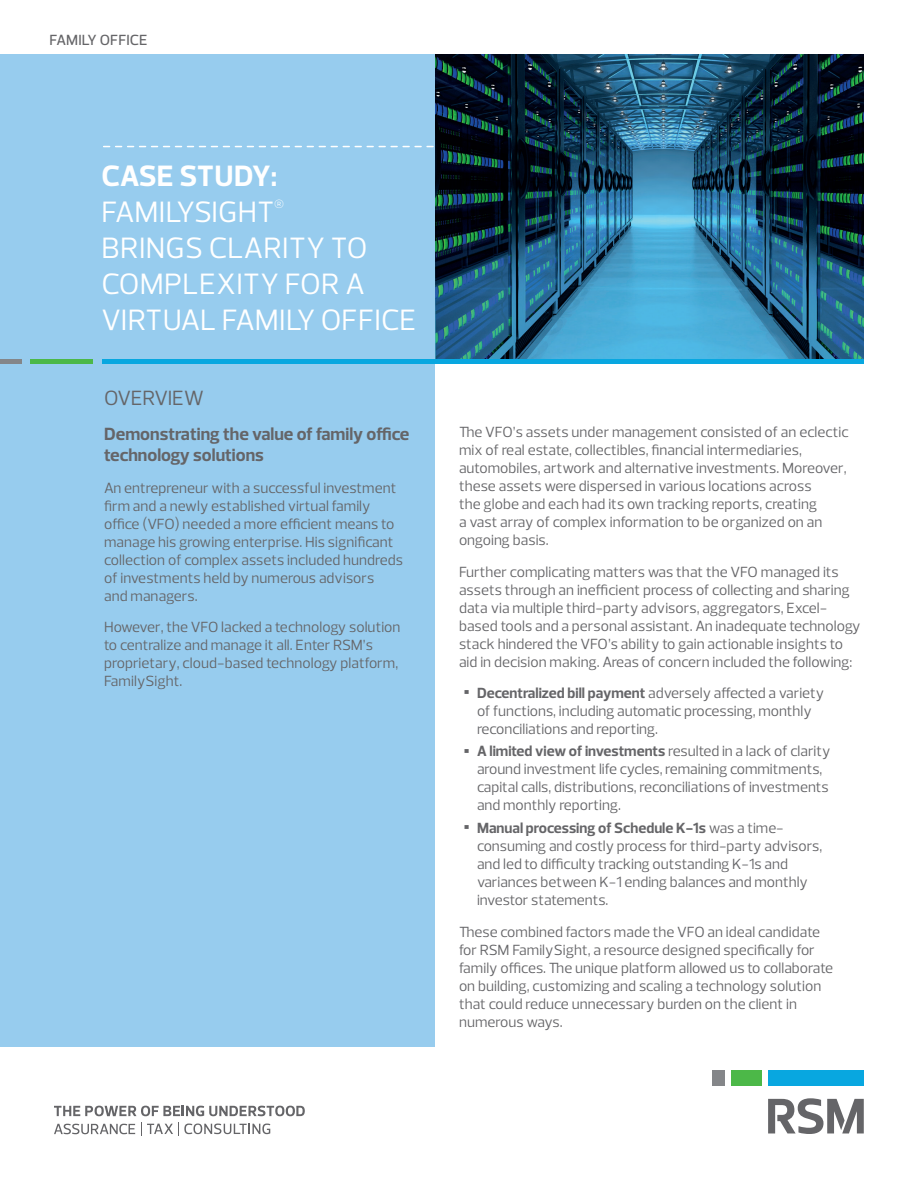
<style>
.page{position:relative;width:918px;height:1188px;background:#fff}
.page>*{position:absolute;margin:0;border:0;box-sizing:border-box;transform-origin:0 0}
.t1{font:30px/36px "Prelo";letter-spacing:.015em;color:#fff}
.t2{font:700 30px "Prelo";letter-spacing:-.005em;color:#fff}
.t3{font:21px "Prelo";letter-spacing:-.015em;color:#656568}
.t4{font:700 18px/21px "Prelo";color:#656568}
.t5{font:15px/18px "Prelo";letter-spacing:.005em;color:#656568}
.t6{font:500 15px "Prelo";color:#656568}
.t7{font:12.3px "Prelo";color:#fff}
.s1{font-weight:900;font-size:24px}
.s2{font-weight:700}
</style>
<div class="page">
<div style="left:768px;top:1070px;width:96px;height:16px;background:#08a7e0"></div>
<div style="left:712px;top:1070px;width:12px;height:16px;background:#848689"></div>
<div style="left:731px;top:1070px;width:30px;height:16px;background:#4cb848"></div>
<svg style="left:768px;top:1098px;width:96px;height:36px"></svg>
<svg style="left:54px;top:1106px;width:251px;height:10px"></svg>
<svg style="left:141px;top:1122px;width:129px;height:14px"></svg>
<svg style="left:54px;top:1124px;width:81px;height:10px"></svg>
<img style="left:434px;top:54px;width:430px;height:305px">
<div style="left:0;top:54px;width:434px;height:992px;background:#97ccee"></div>
<svg style="left:104px;top:146px;width:329px;height:1px"></svg>
<hr style="left:30px;top:359px;width:63px;height:4px;background:#4cb848">
<hr style="left:102px;top:359px;width:762px;height:4px;background:#08a7e0">
<hr style="left:0;top:359px;width:21px;height:4px;background:#848689">
<p class="t6" style="left:50px;top:31px;width:99px">FAMILY OFFICE</p>
<h1 class="t2" style="left:101px;top:158px;width:177px">CASE STUDY:</h1>
<h1 class="t1" style="left:101px;top:194px;width:174px">FAMILYSIGHT</h1>
<p class="t7" style="left:274px;top:196px;width:11px">®</p>
<h1 class="t1" style="left:101px;top:230px;width:316px">BRINGS CLARITY TO<br>COMPLEXITY FOR A<br>VIRTUAL FAMILY OFFICE</h1>
<h2 class="t3" style="left:104px;top:385px;width:101px">OVERVIEW</h2>
<p class="t4" style="left:104px;top:423px;width:307px">Demonstrating the value of family office technology solutions</p>
<p class="t5" style="left:104px;top:479px;width:300px">An entrepreneur with a successful investment firm and a newly established virtual family office (VFO) needed a more efficient means to manage his growing enterprise. His significant collection of complex assets included hundreds of investments held by numerous advisors<br>and managers.</p>
<p class="t5" style="left:104px;top:618px;width:298px">However, the VFO lacked a technology solution to centralize and manage it all. Enter RSM’s proprietary, cloud-based technology platform, FamilySight.</p>
<p class="t5" style="left:459px;top:423px;width:391px">The VFO’s assets under management consisted of an eclectic mix of real estate, collectibles, financial intermediaries, automobiles, artwork and alternative investments. Moreover, these assets were dispersed in various locations across<br>the globe and each had its own tracking reports, creating<br>a vast array of complex information to be organized on an ongoing basis.</p>
<p class="t5" style="left:459px;top:563px;width:403px">Further complicating matters was that the VFO managed its assets through an inefficient process of collecting and sharing data via multiple third-party advisors, aggregators, Excel&shy;based tools and a personal assistant. An inadequate technology stack hindered the VFO’s ability to gain actionable insights to aid in decision making. Areas of concern included the following:</p>
<p class="t5" style="left:477px;top:684px;width:349px;text-indent:-14px"><span class="s1">•</span> <span class="s2">Decentralized bill payment</span> adversely affected a variety of functions, including automatic processing, monthly reconciliations and reporting.</p>
<p class="t5" style="left:477px;top:742px;width:355px;text-indent:-14px"><span class="s1">•</span> <span class="s2">A limited view of investments</span> resulted in a lack of clarity around investment life cycles, remaining commitments, capital calls, distributions, reconciliations of investments and monthly reporting.</p>
<p class="t5" style="left:477px;top:819px;width:347px;text-indent:-14px"><span class="s1">•</span> <span class="s2">Manual processing of Schedule K-1s</span> was a time&shy;consuming and costly process for third-party advisors, and led to difficulty tracking outstanding K-1s and variances between K-1 ending balances and monthly investor statements.</p>
<p class="t5" style="left:459px;top:923px;width:376px">These combined factors made the VFO an ideal candidate for RSM FamilySight, a resource designed specifically for family offices. The unique platform allowed us to collaborate on building, customizing and scaling a technology solution that could reduce unnecessary burden on the client in numerous ways.</p>
</div>
